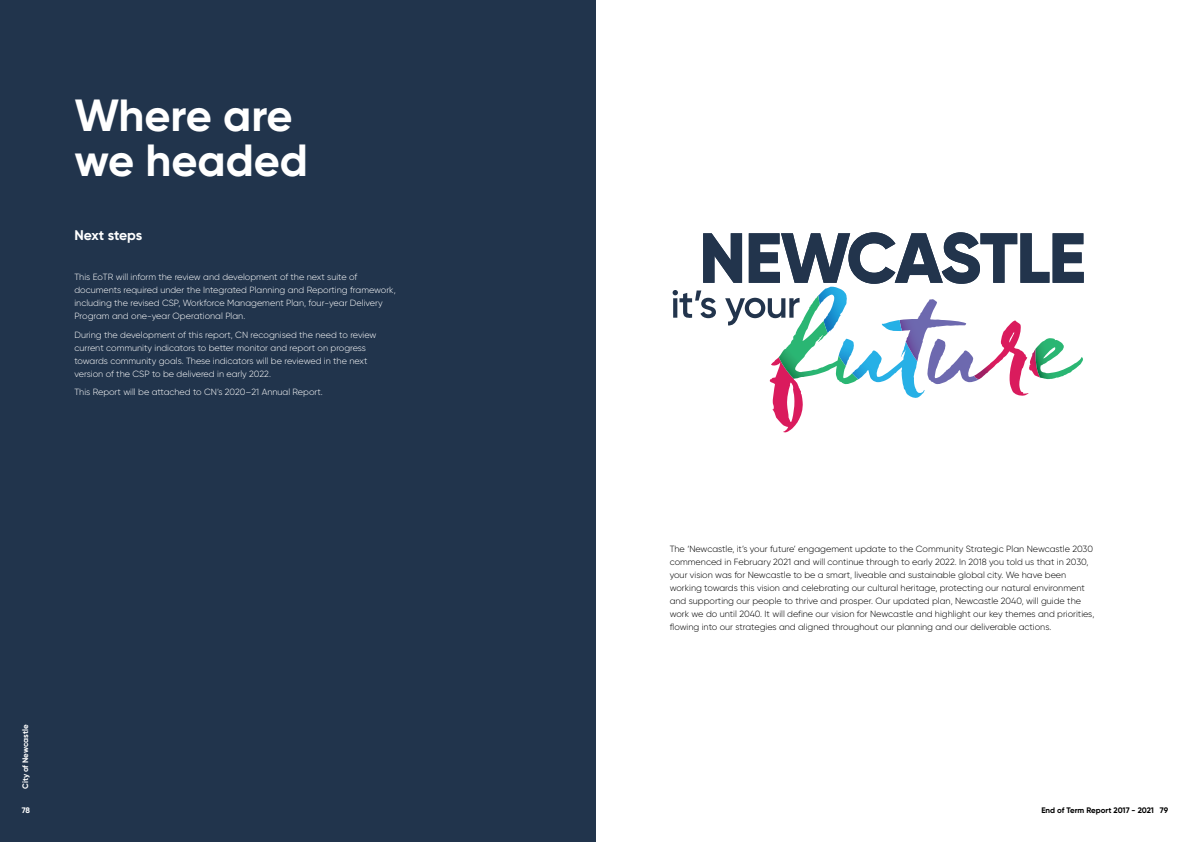
<style>
.page{position:relative;width:1191px;height:842px;background:#fff}
.page>*{position:absolute;margin:0;border:0;box-sizing:border-box;transform-origin:0 0}
.Large_Image_Header{font:700 45px "Gilroy";color:#fff}
.t1{font:700 14px "Gilroy";letter-spacing:-.01em;color:#fff}
.Body_Copy_-_Black{font:300 9px/13px "Gilroy";color:#000}
.t2{font:300 9px/13px "Gilroy";color:#fff}
.t3{font:700 8px "Gilroy";color:#000}
.t4{font:700 8px "Gilroy";letter-spacing:-.01em;color:#fff}
</style>
<div class="page">
<div style="left:0;top:0;width:595px;height:842px;background:#21344c"></div>
<svg style="left:672px;top:232px;width:411px;height:201px"></svg>
<p class="Large_Image_Header" style="left:74px;top:87px;width:220px">Where are</p>
<p class="Large_Image_Header" style="left:74px;top:132px;width:235px">we headed</p>
<p class="t1" style="left:74px;top:227px;width:69px">Next steps</p>
<p class="t2" style="left:74px;top:270px;width:323px">This EoTR will inform the review and development of the next suite of documents required under the Integrated Planning and Reporting framework, including the revised CSP, Workforce Management Plan, four-year Delivery Program and one-year Operational Plan.</p>
<p class="t2" style="left:74px;top:328px;width:304px">During the development of this report, CN recognised the need to review current community indicators to better monitor and report on progress towards community goals. These indicators will be reviewed in the next version of the CSP to be delivered in early 2022.</p>
<p class="t2" style="left:74px;top:386px;width:250px">This Report will be attached to CN’s 2020–21 Annual Report.</p>
<p class="t4" style="left:20px;top:789px;width:66px;rotate:-90deg">City of Newcastle</p>
<p class="t4" style="left:22px;top:805px;width:10px">78</p>
<p class="Body_Copy_-_Black" style="left:669px;top:542px;width:426px">The ‘Newcastle, it’s your future’ engagement update to the Community Strategic Plan Newcastle 2030 commenced in February 2021 and will continue through to early 2022. In 2018 you told us that in 2030, your vision was for Newcastle to be a smart, liveable and sustainable global city. We have been working towards this vision and celebrating our cultural heritage, protecting our natural environment and supporting our people to thrive and prosper. Our updated plan, Newcastle 2040, will guide the work we do until 2040. It will define our vision for Newcastle and highlight our key themes and priorities, flowing into our strategies and aligned throughout our planning and our deliverable actions.</p>
<p class="t3" style="left:1041px;top:805px;width:128px">End of Term Report 2017 - 2021 79</p>
</div>
